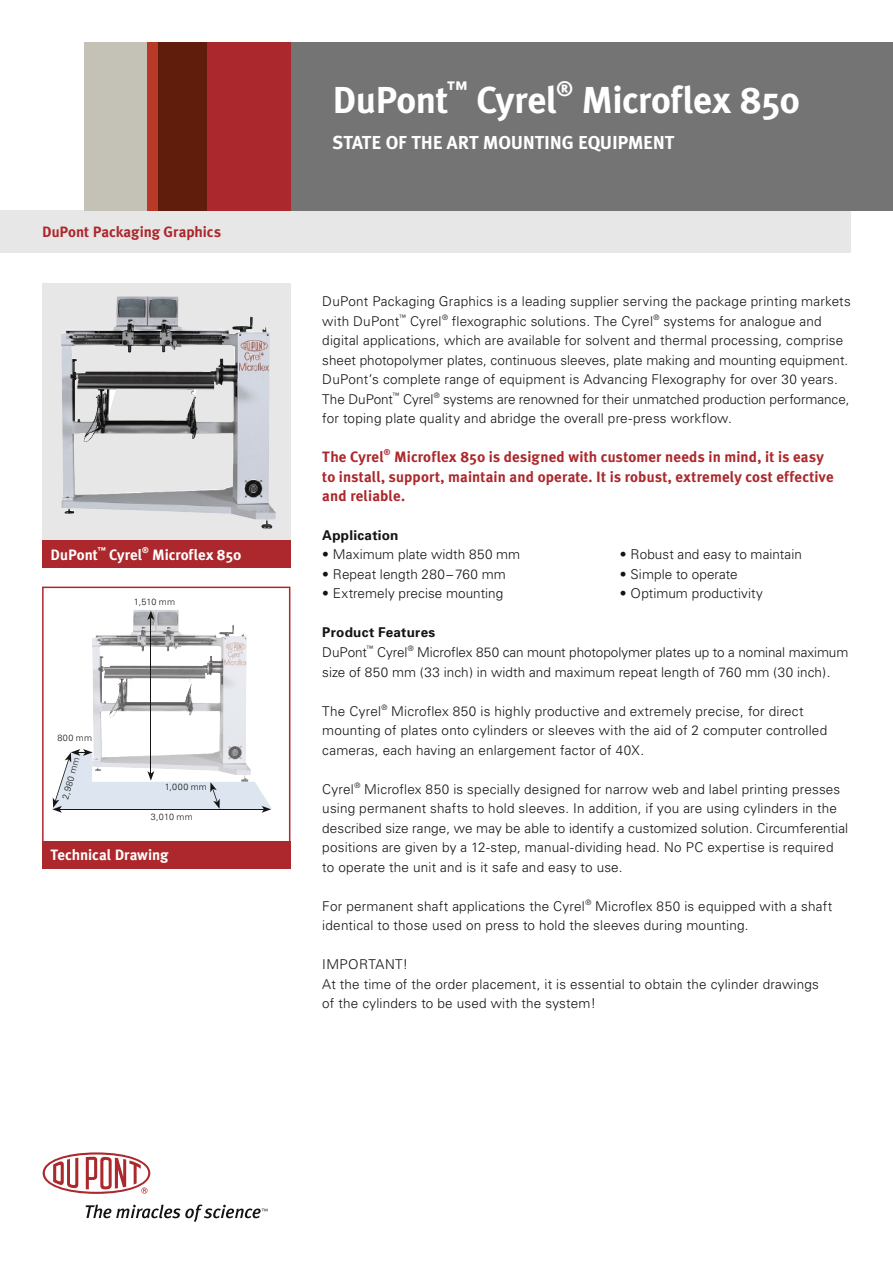
<style>
.page{position:relative;width:893px;height:1263px;background:#fff}
.page>*{position:absolute;margin:0;border:0;box-sizing:border-box;transform-origin:0 0}
.t1{font:700 37.5px "Meta Plus";letter-spacing:-.015em;color:#fff}
.t2{font:700 20.7px "Meta Plus";color:#fff}
.t3{font:700 18.75px "Meta Plus";letter-spacing:-.015em;color:#fff}
.t4{font:700 15px/19.5px "Meta Plus";letter-spacing:.01em;color:#ac282c}
.t5{font:700 15px "Meta Plus";color:#fff}
.t6{font:300 13.5px/19.5px "Univers";letter-spacing:.015em;color:#141413}
.t7{font:700 13.5px "Univers";letter-spacing:.02em;color:#141413}
.t8{font:300 9px "Univers";letter-spacing:.015em;color:#141413}
.t9{font:700 8.25px "Meta Plus";color:#fff}
.t10{font:700 8.25px "Meta Plus";color:#ac282c}
.t11{font:300 7.35px "Univers";color:#141413}
.s1{font-weight:700}
</style>
<div class="page">
<div style="left:42px;top:283px;width:248px;height:257px;background:#e7e7e7"></div>
<img style="left:61px;top:296px;width:215px;height:232px">
<div style="left:42px;top:540px;width:248px;height:27px;background:#ac282c"></div>
<div style="left:0;top:210px;width:851px;height:43px;background:#e7e7e7"></div>
<div style="left:291px;top:42px;width:602px;height:168px;background:#747474"></div>
<div style="left:84px;top:42px;width:63px;height:168px;background:#c4c1b7"></div>
<div style="left:206px;top:42px;width:84px;height:168px;background:#ab282d"></div>
<div style="left:147px;top:42px;width:11px;height:168px;background:#b83927"></div>
<div style="left:158px;top:42px;width:48px;height:168px;background:#601d0b"></div>
<svg style="left:43px;top:1152px;width:107px;height:42px"></svg>
<svg style="left:86px;top:1204px;width:181px;height:18px"></svg>
<svg style="left:42px;top:587px;width:248px;height:254px"></svg>
<div style="left:42px;top:841px;width:248px;height:28px;background:#ac282c"></div>
<hr style="left:150px;top:618px;width:1px;height:155px;background:#141413">
<svg style="left:147px;top:610px;width:7px;height:10px"></svg>
<svg style="left:52px;top:749px;width:220px;height:64px"></svg>
<p class="t4" style="left:42px;top:222px;width:180px">DuPont Packaging Graphics</p>
<p class="t9" style="left:97px;top:545px;width:10px">™</p>
<p class="t5" style="left:109px;top:546px;width:35px">Cyrel</p>
<p class="t9" style="left:142px;top:545px;width:8px">®</p>
<p class="t5" style="left:152px;top:546px;width:91px">Microflex 850</p>
<p class="t5" style="left:51px;top:546px;width:49px">DuPont</p>
<p class="t8" style="left:134px;top:597px;width:43px">1,510 mm</p>
<p class="t8" style="left:57px;top:732px;width:36px">800 mm</p>
<p class="t8" style="left:60px;top:798px;width:44px;rotate:-75deg">2,980 mm</p>
<p class="t8" style="left:165px;top:782px;width:44px">1,000 mm</p>
<p class="t8" style="left:151px;top:811px;width:43px">3,010 mm</p>
<p class="t5" style="left:51px;top:846px;width:119px">Technical Drawing</p>
<h2 class="t2" style="left:447px;top:77px;width:23px">™</h2>
<h1 class="t1" style="left:476px;top:79px;width:83px">Cyrel</h1>
<h2 class="t2" style="left:556px;top:77px;width:18px">®</h2>
<h1 class="t1" style="left:581px;top:79px;width:220px">Microflex 850</h1>
<h3 class="t3" style="left:333px;top:131px;width:344px">STATE OF THE ART MOUNTING EQUIPMENT</h3>
<h1 class="t1" style="left:333px;top:79px;width:117px">DuPont</h1>
<p class="t6" style="left:322px;top:292px;width:530px">DuPont Packaging Graphics is a leading supplier serving the package printing markets with DuPont<sup>™</sup> Cyrel<sup>®</sup> flexographic solutions. The Cyrel<sup>®</sup> systems for analogue and digital applications, which are available for solvent and thermal processing, comprise sheet photopolymer plates, continuous sleeves, plate making and mounting equipment.<br>DuPont’s complete range of equipment is Advancing Flexography for over 30 years.<br>The DuPont<sup>™</sup> Cyrel<sup>®</sup> systems are renowned for their unmatched production performance, for toping plate quality and abridge the overall pre-press workflow.</p>
<p class="t4" style="left:322px;top:447px;width:63px">The Cyrel</p>
<p class="t10" style="left:384px;top:448px;width:8px">®</p>
<p class="t4" style="left:322px;top:447px;width:513px;text-indent:72px">Microflex 850 is designed with customer needs in mind, it is easy to install, support, maintain and operate. It is robust, extremely cost effective and reliable.</p>
<p class="t7" style="left:322px;top:527px;width:78px">Application</p>
<p class="t6" style="left:322px;top:545px;width:199px">• Maximum plate width 850 mm</p>
<p class="t6" style="left:620px;top:545px;width:183px">• Robust and easy to maintain</p>
<p class="t6" style="left:322px;top:564px;width:185px">• Repeat length 280 – 760 mm</p>
<p class="t6" style="left:620px;top:564px;width:119px">• Simple to operate</p>
<p class="t6" style="left:322px;top:584px;width:183px">• Extremely precise mounting</p>
<p class="t6" style="left:620px;top:584px;width:144px">• Optimum productivity</p>
<p class="t6" style="left:322px;top:623px;width:528px"><span class="s1">Product Features<br></span>DuPont<sup>™</sup> Cyrel<sup>®</sup> Microflex 850 can mount photopolymer plates up to a nominal maximum size of 850 mm (33 inch) in width and maximum repeat length of 760 mm (30 inch).</p>
<p class="t6" style="left:322px;top:701px;width:506px">The Cyrel<sup>®</sup> Microflex 850 is highly productive and extremely precise, for direct mounting of plates onto cylinders or sleeves with the aid of 2 computer controlled cameras, each having an enlargement factor of 40X.</p>
<p class="t6" style="left:322px;top:779px;width:527px">Cyrel<sup>®</sup> Microflex 850 is specially designed for narrow web and label printing presses using permanent shafts to hold sleeves. In addition, if you are using cylinders in the described size range, we may be able to identify a customized solution. Circumferential positions are given by a 12-step, manual-dividing head. No PC expertise is required to operate the unit and is it safe and easy to use.</p>
<p class="t6" style="left:322px;top:896px;width:264px">For permanent shaft applications the Cyrel</p>
<p class="t11" style="left:585px;top:898px;width:7px">®</p>
<p class="t6" style="left:322px;top:896px;width:511px;text-indent:273px">Microflex 850 is equipped with a shaft identical to those used on press to hold the sleeves during mounting.</p>
<p class="t6" style="left:322px;top:955px;width:498px">IMPORTANT!<br>At the time of the order placement, it is essential to obtain the cylinder drawings of the cylinders to be used with the system!</p>
</div>
